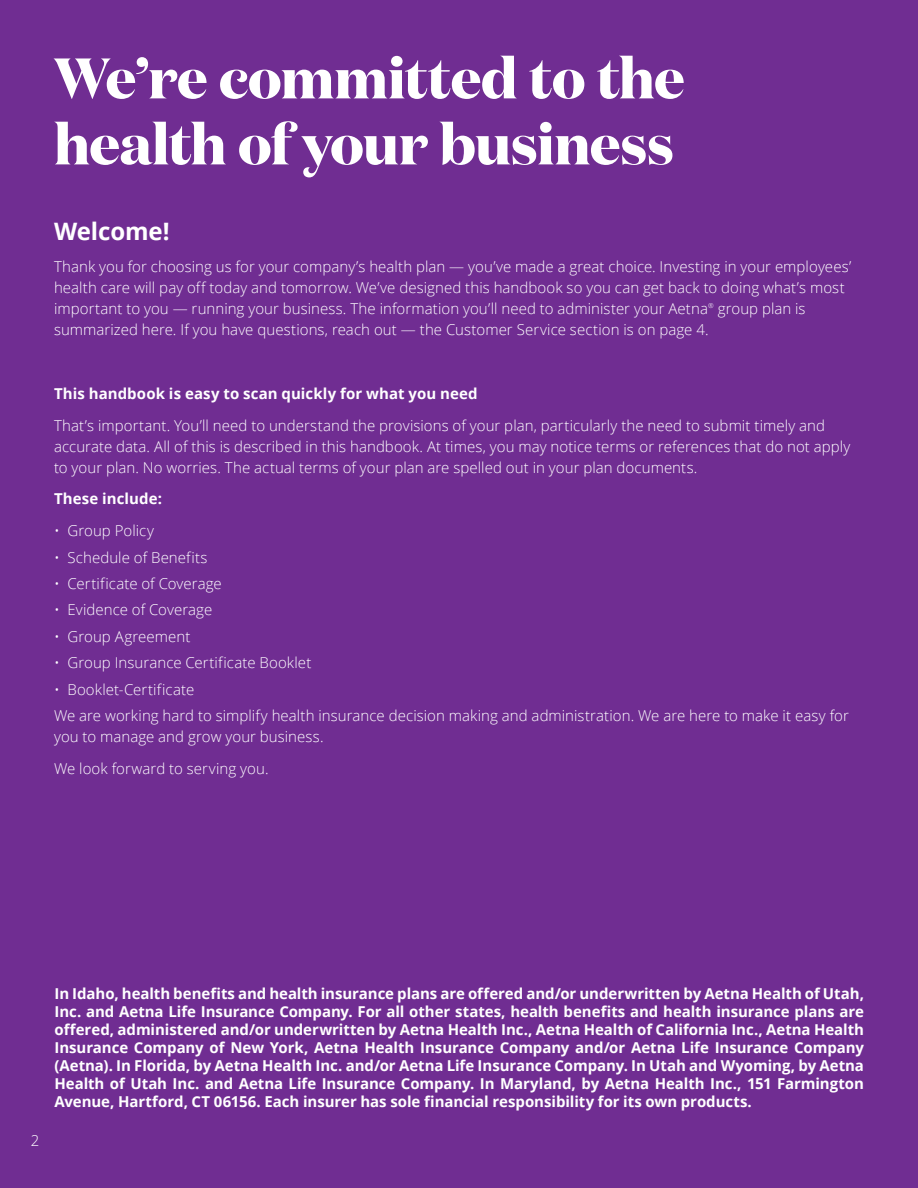
<style>
.page{position:relative;width:918px;height:1188px;background:#702d92}
.page>*{position:absolute;margin:0;border:0;box-sizing:border-box;transform-origin:0 0}
.t1{font:700 57px/66px "Domaine Disp";letter-spacing:-.01em;color:#fff}
.t2{font:700 24px "Open Sans";letter-spacing:-.005em;color:#fff}
.t3{font:300 15px/21px "Open Sans";letter-spacing:.005em;color:#fff}
.t4{font:700 15px/18px "Open Sans";color:#fff;text-align:justify}
.t5{font:300 6.75px "Open Sans";color:#fff}
</style>
<div class="page">
<h2 class="t1" style="left:54px;top:44px;width:632px">We’re committed to the health of your business</h2>
<h3 class="t2" style="left:54px;top:215px;width:117px">Welcome!</h3>
<p class="t3" style="left:54px;top:256px;width:799px">Thank you for choosing us for your company’s health plan — you’ve made a great choice. Investing in your employees’ health care will pay off today and tomorrow. We’ve designed this handbook so you can get back to doing what’s most important to you — running your business. The information you’ll need to administer your Aetna</p>
<p class="t5" style="left:708px;top:301px;width:7px">®</p>
<p class="t3" style="left:718px;top:298px;width:89px">group plan is</p>
<p class="t3" style="left:54px;top:319px;width:656px">summarized here. If you have questions, reach out — the Customer Service section is on page 4.</p>
<h4 class="t4" style="left:54px;top:384px;width:425px">This handbook is easy to scan quickly for what you need</h4>
<p class="t3" style="left:54px;top:414px;width:798px">That’s important. You’ll need to understand the provisions of your plan, particularly the need to submit timely and accurate data. All of this is described in this handbook. At times, you may notice terms or references that do not apply to your plan. No worries. The actual terms of your plan are spelled out in your plan documents.</p>
<h4 class="t4" style="left:54px;top:490px;width:110px">These include:</h4>
<p class="t3" style="left:54px;top:520px;width:102px">• Group Policy</p>
<p class="t3" style="left:54px;top:546px;width:155px">• Schedule of Benefits</p>
<p class="t3" style="left:54px;top:573px;width:169px">• Certificate of Coverage</p>
<p class="t3" style="left:54px;top:599px;width:160px">• Evidence of Coverage</p>
<p class="t3" style="left:54px;top:625px;width:138px">• Group Agreement</p>
<p class="t3" style="left:54px;top:652px;width:259px">• Group Insurance Certificate Booklet</p>
<p class="t3" style="left:54px;top:678px;width:142px">• Booklet-Certificate</p>
<p class="t3" style="left:54px;top:705px;width:796px">We are working hard to simplify health insurance decision making and administration. We are here to make it easy for you to manage and grow your business.</p>
<p class="t3" style="left:54px;top:757px;width:216px">We look forward to serving you.</p>
<p class="t3" style="left:31px;top:1129px;width:10px">2</p>
<p class="t4" style="left:55px;top:984px;width:811px">In Idaho, health benefits and health insurance plans are offered and/or underwritten by Aetna Health of Utah, Inc. and Aetna Life Insurance Company. For all other states, health benefits and health insurance plans are offered, administered and/or underwritten by Aetna Health Inc., Aetna Health of California Inc., Aetna Health Insurance Company of New York, Aetna Health Insurance Company and/or Aetna Life Insurance Company (Aetna). In Florida, by Aetna Health Inc. and/or Aetna Life Insurance Company. In Utah and Wyoming, by Aetna Health of Utah Inc. and Aetna Life Insurance Company. In Maryland, by Aetna Health Inc., 151 Farmington Avenue, Hartford, CT 06156. Each insurer has sole financial responsibility for its own products.</p>
</div>
